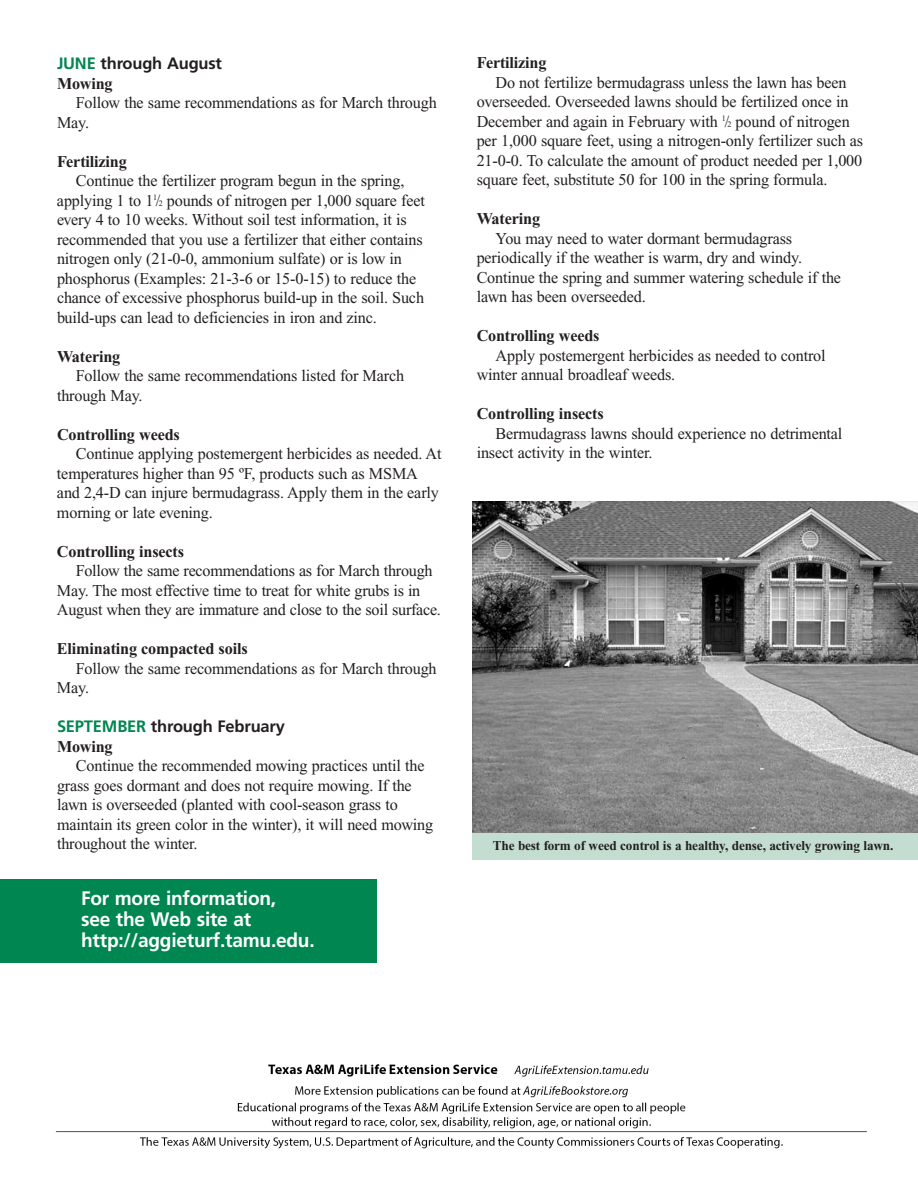
<style>
.page{position:relative;width:918px;height:1188px;background:#fff}
.page>*{position:absolute;margin:0;border:0;box-sizing:border-box;transform-origin:0 0}
.t1{font:700 19.5px/21px "Frutiger";letter-spacing:-.01em;color:#fff}
.t2{font:16.5px/19.5px "Times New Roman";letter-spacing:-.01em;color:#231f20}
.t3{font:700 16.5px "Times New Roman";letter-spacing:-.01em;color:#231f20}
.t4{font:700 16.5px "Frutiger";letter-spacing:-.01em;color:#231f20}
.t5{font:700 13.5px "Times New Roman";letter-spacing:-.01em;color:#231f20}
.s1{color:#008751}
.s2{font-size:8.25px}
</style>
<div class="page">
<div style="left:0;top:879px;width:377px;height:83px;background:#008751"></div>
<img style="left:472px;top:501px;width:446px;height:332px">
<div style="left:472px;top:833px;width:446px;height:27px;background:#c3ded0"></div>
<img style="left:55px;top:1064px;width:812px;height:85px">
<p class="t4" style="left:57px;top:57px;width:167px"><span class="s1">JUNE</span> through August</p>
<p class="t3" style="left:57px;top:78px;width:57px">Mowing</p>
<p class="t2" style="left:57px;top:95px;width:381px;text-indent:19px">Follow the same recommendations as for March through<br>May.</p>
<p class="t3" style="left:57px;top:156px;width:71px">Fertilizing</p>
<p class="t2" style="left:57px;top:173px;width:369px;text-indent:19px">Continue the fertilizer program begun in the spring, applying 1 to 1<sup>1</sup>/<span class="s2">2</span> pounds of nitrogen per 1,000 square feet every 4 to 10 weeks. Without soil test information, it is recommended that you use a fertilizer that either contains nitrogen only (21-0-0, ammonium sulfate) or is low in phosphorus (Examples: 21-3-6 or 15-0-15) to reduce the chance of excessive phosphorus build-up in the soil. Such build-ups can lead to deficiencies in iron and zinc.</p>
<p class="t3" style="left:57px;top:351px;width:65px">Watering</p>
<p class="t2" style="left:57px;top:368px;width:349px;text-indent:19px">Follow the same recommendations listed for March through May.</p>
<p class="t3" style="left:57px;top:429px;width:124px">Controlling weeds</p>
<p class="t2" style="left:57px;top:446px;width:386px;text-indent:19px">Continue applying postemergent herbicides as needed. At temperatures higher than 95 ºF, products such as MSMA and 2,4-D can injure bermudagrass. Apply them in the early morning or late evening.</p>
<p class="t3" style="left:57px;top:546px;width:129px">Controlling insects</p>
<p class="t2" style="left:57px;top:563px;width:385px;text-indent:19px">Follow the same recommendations as for March through<br>May. The most effective time to treat for white grubs is in<br>August when they are immature and close to the soil surface.</p>
<p class="t3" style="left:57px;top:643px;width:192px">Eliminating compacted soils</p>
<p class="t2" style="left:57px;top:660px;width:381px;text-indent:19px">Follow the same recommendations as for March through<br>May.</p>
<p class="t4" style="left:57px;top:720px;width:230px"><span class="s1">SEPTEMBER</span> through February</p>
<p class="t3" style="left:57px;top:741px;width:57px">Mowing</p>
<p class="t2" style="left:57px;top:758px;width:378px;text-indent:19px">Continue the recommended mowing practices until the grass goes dormant and does not require mowing. If the lawn is overseeded (planted with cool-season grass to maintain its green color in the winter), it will need mowing throughout the winter.</p>
<p class="t1" style="left:81px;top:889px;width:235px">For more information,<br>see the Web site at http://aggieturf.tamu.edu.</p>
<p class="t3" style="left:477px;top:58px;width:71px">Fertilizing</p>
<p class="t2" style="left:477px;top:74px;width:388px;text-indent:19px">Do not fertilize bermudagrass unless the lawn has been overseeded. Overseeded lawns should be fertilized once in December and again in February with <sup>1</sup>/<span class="s2">2</span> pound of nitrogen per 1,000 square feet, using a nitrogen-only fertilizer such as 21-0-0. To calculate the amount of product needed per 1,000 square feet, substitute 50 for 100 in the spring formula.</p>
<p class="t3" style="left:477px;top:214px;width:65px">Watering</p>
<p class="t2" style="left:477px;top:230px;width:366px;text-indent:19px">You may need to water dormant bermudagrass periodically if the weather is warm, dry and windy.<br>Continue the spring and summer watering schedule if the lawn has been overseeded.</p>
<p class="t3" style="left:477px;top:331px;width:124px">Controlling weeds</p>
<p class="t2" style="left:477px;top:347px;width:351px;text-indent:19px">Apply postemergent herbicides as needed to control winter annual broadleaf weeds.</p>
<p class="t3" style="left:477px;top:409px;width:129px">Controlling insects</p>
<p class="t2" style="left:477px;top:425px;width:367px;text-indent:19px">Bermudagrass lawns should experience no detrimental insect activity in the winter.</p>
<p class="t5" style="left:493px;top:841px;width:402px">The best form of weed control is a healthy, dense, actively growing lawn.</p>
</div>
